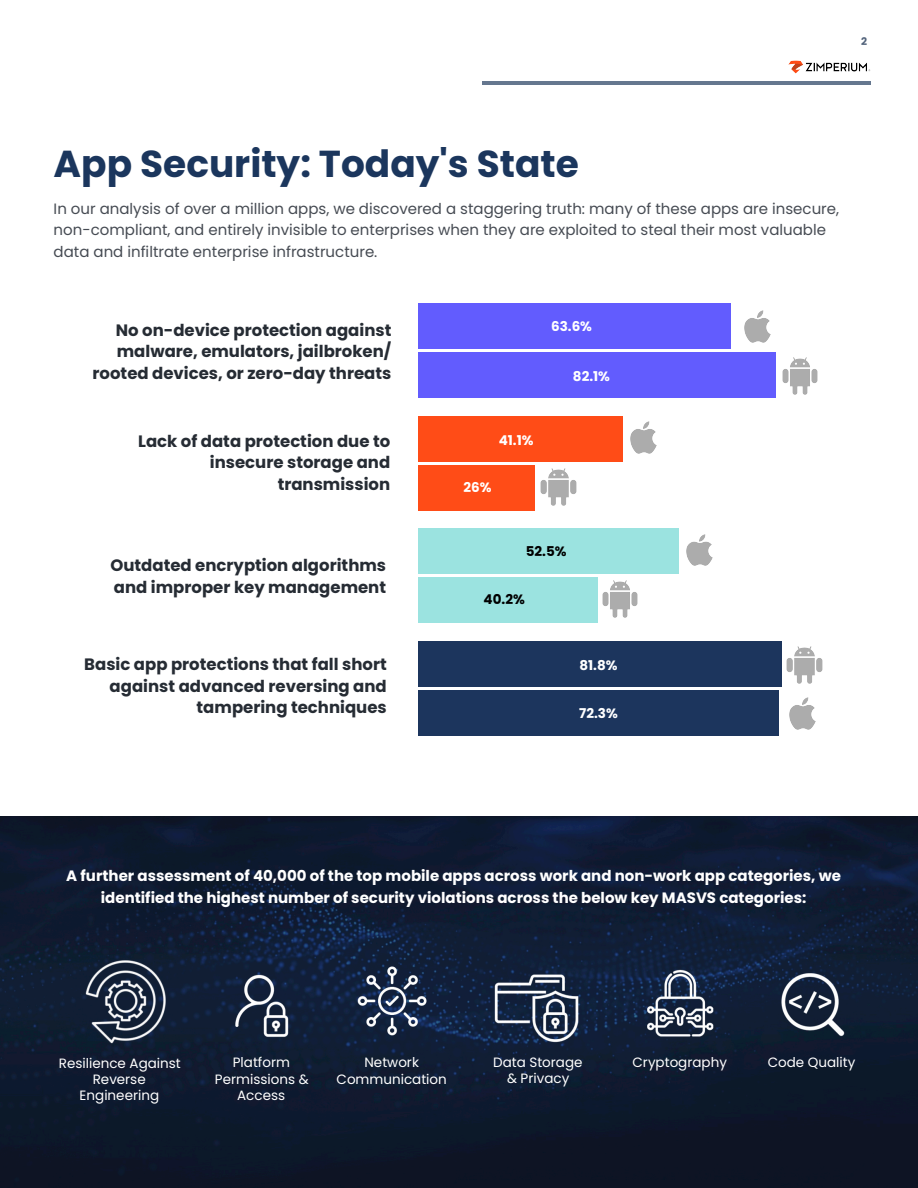
<style>
.page{position:relative;width:918px;height:1188px;background:#fff}
.page>*{position:absolute;margin:0;border:0;box-sizing:border-box;transform-origin:0 0}
.t1{font:700 37.5px "Poppins";color:#1b365d}
.t2{font:700 16.5px/21.5px "Poppins";color:#262c34;text-align:right}
.t3{font:15px/21.6px "Poppins";color:#464b53}
.t4{font:700 15px/21.6px "Poppins";color:#fff;text-align:center}
.t5{font:13.5px/16.2px "Poppins";color:#fff;text-align:center}
.t6{font:700 13.5px "Poppins";color:#fff}
.t7{font:700 13.5px "Poppins";color:#000}
.t8{font:700 10.5px "Poppins";color:#52637b}
</style>
<div class="page">
<img style="left:483px;top:81px;width:387px;height:3px">
<img style="left:789px;top:60px;width:82px;height:14px">
<div style="left:418px;top:304px;width:313px;height:45px;background:#625cfe"></div>
<div style="left:418px;top:353px;width:358px;height:45px;background:#625cfe"></div>
<div style="left:418px;top:416px;width:204px;height:45px;background:#ff4c17"></div>
<div style="left:418px;top:465px;width:117px;height:45px;background:#ff4c17"></div>
<div style="left:418px;top:641px;width:364px;height:45px;background:#1c355d"></div>
<div style="left:418px;top:690px;width:361px;height:45px;background:#1c355d"></div>
<img style="left:744px;top:310px;width:27px;height:33px">
<img style="left:786px;top:646px;width:37px;height:38px">
<img style="left:602px;top:580px;width:36px;height:38px">
<img style="left:540px;top:468px;width:37px;height:37px">
<img style="left:782px;top:357px;width:36px;height:37px">
<img style="left:630px;top:421px;width:27px;height:33px">
<img style="left:686px;top:534px;width:27px;height:32px">
<img style="left:789px;top:697px;width:27px;height:33px">
<img style="left:0;top:816px;width:918px;height:372px">
<p class="t8" style="left:861px;top:35px;width:7px">2</p>
<h1 class="t1" style="left:54px;top:142px;width:527px">App Security: Today's State</h1>
<p class="t3" style="left:54px;top:198px;width:787px">In our analysis of over a million apps, we discovered a staggering truth: many of these apps are insecure, non-compliant, and entirely invisible to enterprises when they are exploited to steal their most valuable data and infiltrate enterprise infrastructure.</p>
<p class="t2" style="left:93px;top:319px;width:300px">No on-device protection against malware, emulators, jailbroken/ rooted devices, or zero-day threats</p>
<p class="t2" style="left:138px;top:430px;width:254px">Lack of data protection due to insecure storage and transmission</p>
<p class="t2" style="left:111px;top:555px;width:277px;text-align:left">Outdated encryption algorithms and improper key management</p>
<p class="t2" style="left:84px;top:654px;width:304px">Basic app protections that fall short against advanced reversing and tampering techniques</p>
<p class="t6" style="left:551px;top:319px;width:42px">63.6%</p>
<p class="t6" style="left:573px;top:368px;width:39px">82.1%</p>
<p class="t6" style="left:499px;top:433px;width:36px">41.1%</p>
<p class="t6" style="left:464px;top:479px;width:30px">26%</p>
<p class="t7" style="left:526px;top:544px;width:42px">52.5%</p>
<p class="t7" style="left:484px;top:592px;width:43px">40.2%</p>
<p class="t6" style="left:579px;top:658px;width:40px">81.8%</p>
<p class="t6" style="left:579px;top:706px;width:40px">72.3%</p>
<p class="t4" style="left:66px;top:865px;width:776px">A further assessment of 40,000 of the top mobile apps across work and non-work app categories, we identified the highest number of security violations across the below key MASVS categories:</p>
<p class="t5" style="left:59px;top:1055px;width:124px">Resilience Against<br>Reverse<br>Engineering</p>
<p class="t5" style="left:215px;top:1055px;width:95px">Platform<br>Permissions &amp;<br>Access</p>
<p class="t5" style="left:337px;top:1055px;width:112px">Network<br>Communication</p>
<p class="t5" style="left:493px;top:1054px;width:91px">Data Storage &amp; Privacy</p>
<p class="t5" style="left:633px;top:1055px;width:96px">Cryptography</p>
<p class="t5" style="left:768px;top:1054px;width:89px">Code Quality</p>
</div>
